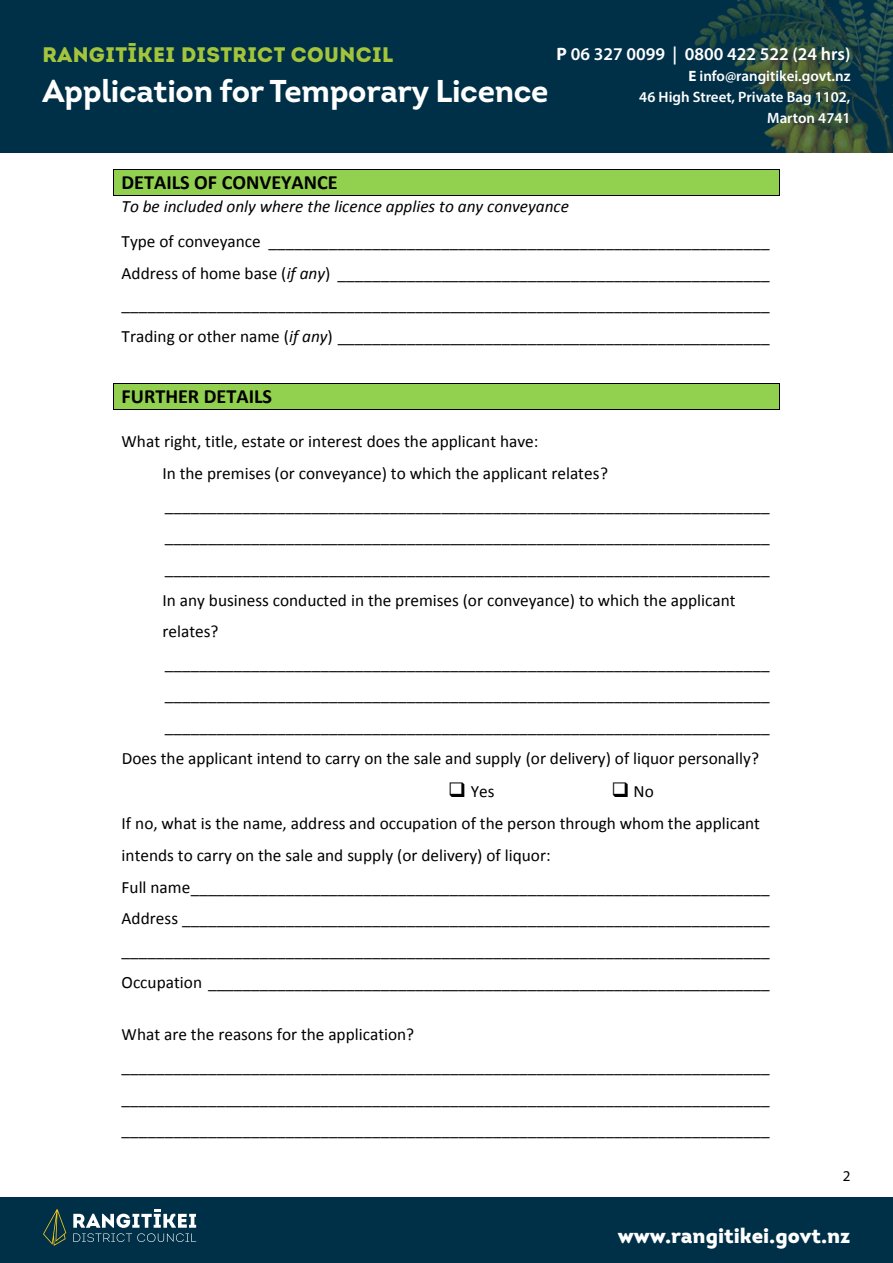
<style>
.page{position:relative;width:893px;height:1263px;background:#fff}
.page>*{position:absolute;margin:0;border:0;box-sizing:border-box;transform-origin:0 0}
.t1{font:700 31.5px "Intro";letter-spacing:-.01em;color:#fff}
.t2{font:21px "Intro Black Caps";letter-spacing:.02em;color:#a4c43c}
.t3{font:900 21px "Intro";color:#fff}
.t4{font:700 20.25px "Calibri";color:#000}
.t5{font:600 18px "Myriad Pro";color:#fff}
.t6{font:17.25px/31.7px "Calibri";color:#000}
.t7{font:italic 17.25px "Calibri";color:#000}
.t8{font:600 15px/21px "Myriad Pro";color:#fff;text-align:right}
.t9{font:15px "Myriad Pro";color:#000}
.s1{font-weight:700}
.s2{font-style:italic}
</style>
<div class="page">
<div style="left:0;top:1197px;width:893px;height:66px;background:#003047"></div>
<svg style="left:43px;top:1209px;width:23px;height:37px"></svg>
<svg style="left:73px;top:1209px;width:123px;height:33px"></svg>
<div style="left:0;top:0;width:893px;height:152px;background:#003047"></div>
<img style="left:694px;top:0;width:199px;height:152px">
<div style="left:114px;top:170px;width:8px;height:25px;background:#92d050"></div>
<div style="left:772px;top:170px;width:7px;height:25px;background:#92d050"></div>
<div style="left:122px;top:170px;width:650px;height:25px;background:#92d050"></div>
<hr style="left:114px;top:169px;width:665px;height:1px;background:#000">
<svg style="left:113px;top:169px;width:1px;height:27px"></svg>
<hr style="left:114px;top:195px;width:665px;height:1px;background:#000">
<svg style="left:779px;top:169px;width:1px;height:27px"></svg>
<div style="left:114px;top:384px;width:8px;height:25px;background:#92d050"></div>
<div style="left:772px;top:384px;width:7px;height:25px;background:#92d050"></div>
<div style="left:122px;top:384px;width:650px;height:25px;background:#92d050"></div>
<hr style="left:114px;top:384px;width:665px;height:1px;background:#000">
<svg style="left:113px;top:384px;width:1px;height:26px"></svg>
<hr style="left:114px;top:409px;width:665px;height:1px;background:#000">
<svg style="left:779px;top:384px;width:1px;height:26px"></svg>
<p class="t2" style="left:43px;top:41px;width:352px">RANGITĪKEI DISTRICT COUNCIL</p>
<h1 class="t1" style="left:43px;top:71px;width:507px">Application for Temporary Licence</h1>
<p class="t5" style="left:557px;top:42px;width:295px"><span class="s1">P</span> 06 327 0099 | 0800 422 522 (24 hrs)</p>
<p class="t8" style="left:639px;top:65px;width:213px"><span class="s1">E</span> info@rangitikei.govt.nz<br>46 High Street, Private Bag 1102,<br>Marton 4741</p>
<p class="t4" style="left:122px;top:170px;width:218px">DETAILS OF CONVEYANCE</p>
<p class="t7" style="left:122px;top:194px;width:449px">To be included only where the licence applies to any conveyance</p>
<p class="t6" style="left:122px;top:226px;width:650px;text-align:justify">Type of conveyance __________________________________________________________ Address of home base (<span class="s2">if any</span>) __________________________________________________ ___________________________________________________________________________ Trading or other name (<span class="s2">if any</span>) __________________________________________________</p>
<p class="t4" style="left:122px;top:384px;width:152px">FURTHER DETAILS</p>
<p class="t6" style="left:122px;top:426px;width:418px">What right, title, estate or interest does the applicant have:</p>
<p class="t6" style="left:162px;top:457px;width:447px">In the premises (or conveyance) to which the applicant relates?</p>
<p class="t6" style="left:165px;top:489px;width:606px">______________________________________________________________________</p>
<p class="t6" style="left:165px;top:521px;width:606px">______________________________________________________________________</p>
<p class="t6" style="left:165px;top:552px;width:606px">______________________________________________________________________</p>
<p class="t6" style="left:162px;top:584px;width:575px">In any business conducted in the premises (or conveyance) to which the applicant</p>
<p class="t6" style="left:162px;top:616px;width:58px">relates?</p>
<p class="t6" style="left:165px;top:647px;width:606px">______________________________________________________________________</p>
<p class="t6" style="left:165px;top:679px;width:606px">______________________________________________________________________</p>
<p class="t6" style="left:165px;top:710px;width:606px">______________________________________________________________________</p>
<p class="t6" style="left:122px;top:742px;width:639px">Does the applicant intend to carry on the sale and supply (or delivery) of liquor personally?</p>
<p class="t6" style="left:448px;top:775px;width:48px">❑ Yes</p>
<p class="t6" style="left:122px;top:775px;width:650px;text-indent:490px">❑ No<br>If no, what is the name, address and occupation of the person through whom the applicant intends to carry on the sale and supply (or delivery) of liquor:<br>Full name___________________________________________________________________ Address ____________________________________________________________________ ___________________________________________________________________________ Occupation _________________________________________________________________</p>
<p class="t6" style="left:122px;top:1019px;width:650px">What are the reasons for the application? ___________________________________________________________________________ ___________________________________________________________________________ ___________________________________________________________________________</p>
<p class="t9" style="left:843px;top:1166px;width:9px">2</p>
<p class="t3" style="left:618px;top:1221px;width:234px">www.rangitikei.govt.nz</p>
</div>
